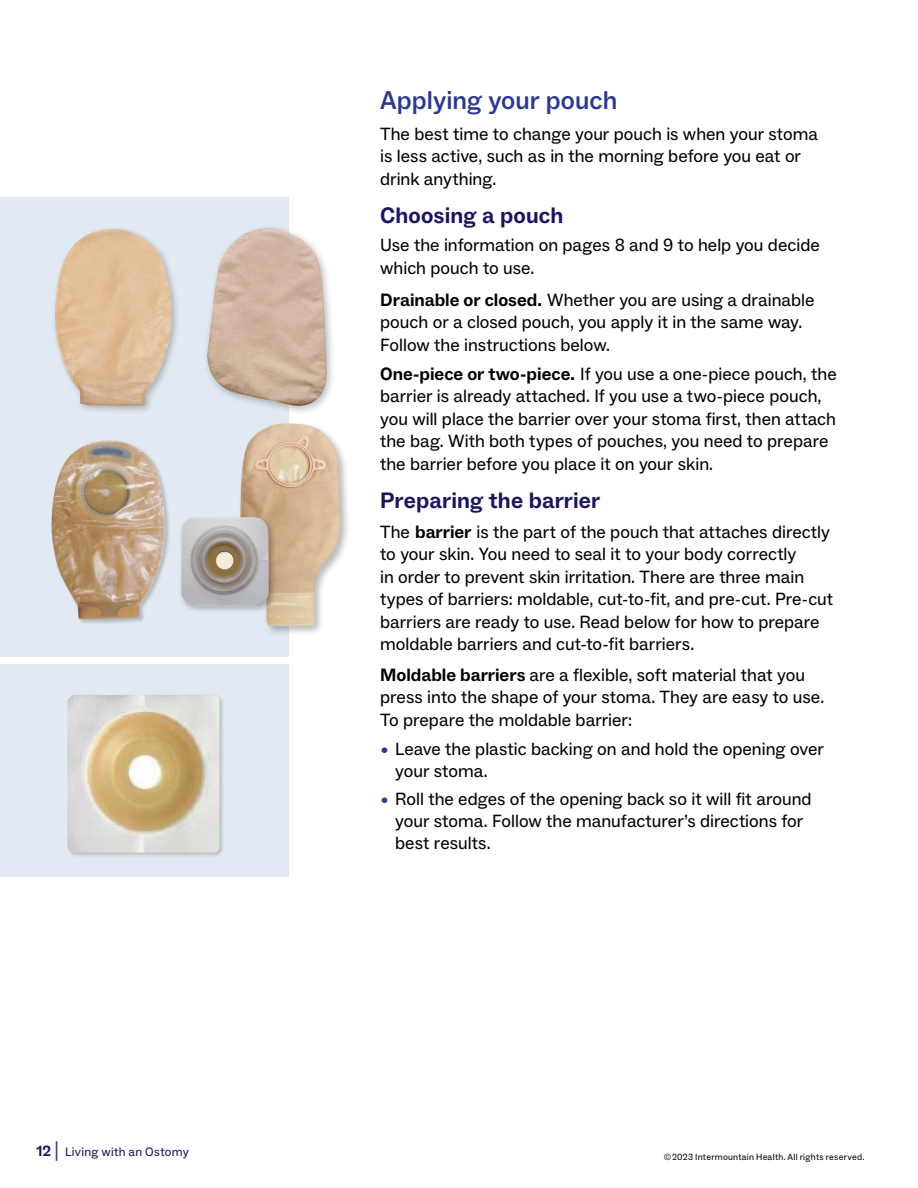
<style>
.page{position:relative;width:918px;height:1188px;background:#fff}
.page>*{position:absolute;margin:0;border:0;box-sizing:border-box;transform-origin:0 0}
.head_2{font:500 25.8px "ABC Social";letter-spacing:.005em;color:#293896}
.head_3{font:700 22.5px "ABC Social";letter-spacing:.01em;color:#1b1464}
.Main{font:17.85px/22.5px "ABC Social";color:#000}
.t1{font:700 15px "ABC Social";color:#1b1464}
.t2{font:12.3px "ABC Social";letter-spacing:.025em;color:#1b1464}
.t3{font:9px "ABC Social";letter-spacing:.025em;color:#000}
.s1{font-weight:400;font-size:19.5px;color:#293896}
.s2{font-weight:700;font-size:18px}
.s3{font-size:13.5px;color:#293896}
</style>
<div class="page">
<div style="left:0;top:664px;width:288px;height:213px;background:#e1eaf2"></div>
<div style="left:0;top:197px;width:288px;height:460px;background:#e1eaf2"></div>
<div style="left:66px;top:694px;width:159px;height:164px;background:#000;opacity:.2"></div>
<img style="left:68px;top:695px;width:151px;height:158px">
<div style="left:238px;top:421px;width:113px;height:215px;background:#000;opacity:.27"></div>
<img style="left:240px;top:423px;width:102px;height:203px">
<div style="left:50px;top:439px;width:122px;height:186px;background:#000;opacity:.22"></div>
<img style="left:51px;top:440px;width:117px;height:180px">
<div style="left:203px;top:224px;width:133px;height:191px;background:#000;opacity:.25"></div>
<img style="left:205px;top:228px;width:122px;height:179px">
<div style="left:51px;top:225px;width:130px;height:190px;background:#000;opacity:.25"></div>
<img style="left:54px;top:229px;width:119px;height:177px">
<div style="left:178px;top:514px;width:99px;height:100px;background:#000;opacity:.27"></div>
<img style="left:181px;top:518px;width:87px;height:87px">
<div style="left:203px;top:539px;width:44px;height:32px;background:#000;opacity:.2"></div>
<p class="t1" style="left:36px;top:1142px;width:24px">12 <span class="s1">|</span></p>
<p class="t2" style="left:65px;top:1144px;width:125px">Living with an Ostomy</p>
<p class="head_2" style="left:380px;top:85px;width:239px">Applying your pouch</p>
<p class="Main" style="left:380px;top:123px;width:439px">The best time to change your pouch is when your stoma is less active, such as in the morning before you eat or drink anything.</p>
<p class="head_3" style="left:380px;top:202px;width:185px">Choosing a pouch</p>
<p class="Main" style="left:380px;top:234px;width:441px">Use the information on pages 8 and 9 to help you decide which pouch to use.</p>
<p class="Main" style="left:380px;top:288px;width:436px"><span class="s2">Drainable or closed.</span> Whether you are using a drainable pouch or a closed pouch, you apply it in the same way.<br>Follow the instructions below.</p>
<p class="Main" style="left:380px;top:363px;width:458px"><span class="s2">One-piece or two-piece.</span> If you use a one-piece pouch, the barrier is already attached. If you use a two-piece pouch, you will place the barrier over your stoma first, then attach the bag. With both types of pouches, you need to prepare the barrier before you place it on your skin.</p>
<p class="head_3" style="left:380px;top:487px;width:222px">Preparing the barrier</p>
<p class="Main" style="left:380px;top:521px;width:455px">The <span class="s2">barrier</span> is the part of the pouch that attaches directly to your skin. You need to seal it to your body correctly<br>in order to prevent skin irritation. There are three main types of barriers: moldable, cut‑to‑fit, and pre‑cut. Pre‑cut barriers are ready to use. Read below for how to prepare moldable barriers and cut-to-fit barriers.</p>
<p class="Main" style="left:380px;top:664px;width:446px"><span class="s2">Moldable barriers</span> are a flexible, soft material that you press into the shape of your stoma. They are easy to use.<br>To prepare the moldable barrier:</p>
<p class="Main" style="left:395px;top:738px;width:430px;line-height:21.8px;text-indent:-14px"><span class="s3">•</span> Leave the plastic backing on and hold the opening over your stoma.</p>
<p class="Main" style="left:395px;top:788px;width:418px;line-height:21.8px;text-indent:-14px"><span class="s3">•</span> Roll the edges of the opening back so it will fit around your stoma. Follow the manufacturer’s directions for best results.</p>
<p class="t3" style="left:664px;top:1152px;width:202px">© 2023 Intermountain Health. All rights reserved.</p>
</div>
